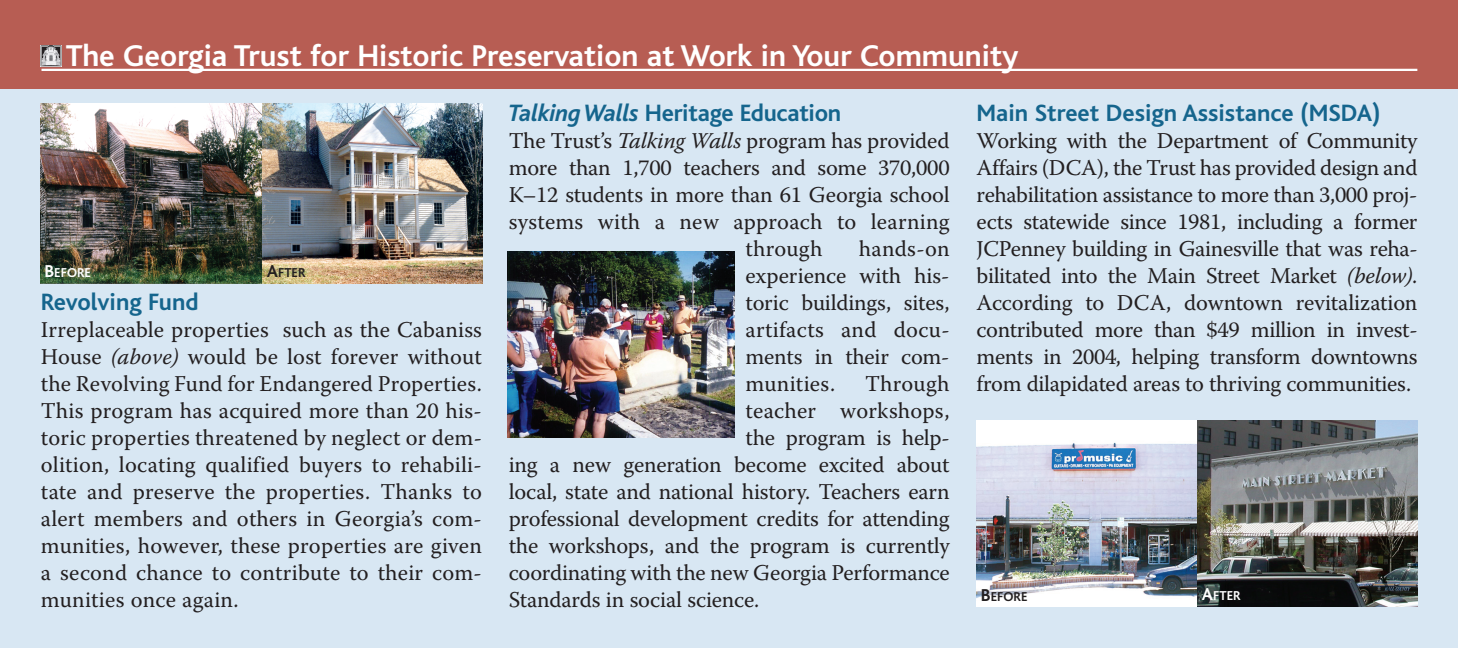
<style>
.page{position:relative;width:1458px;height:648px;background:#d8e7f3}
.page>*{position:absolute;margin:0;border:0;box-sizing:border-box;transform-origin:0 0}
.t1{font:700 31.5px "Bliss";color:#fff}
.t2{font:700 24.75px "Bliss";color:#15658d}
.t3{font:22.5px/27px "Warnock Pro";letter-spacing:-.01em;color:#231f20;text-align:justify}
.t4{font:22.5px "Warnock Pro";letter-spacing:.01em;color:#231f20}
.t5{font:700 13.5px "Bliss";color:#fff}
.t6{font:700 13.5px "Bliss";color:#231f20}
.s1{font-size:18px}
.s2{font-style:italic}
</style>
<div class="page">
<img style="left:40px;top:103px;width:222px;height:180px">
<img style="left:262px;top:103px;width:220px;height:180px">
<img style="left:977px;top:420px;width:220px;height:186px">
<img style="left:1197px;top:420px;width:220px;height:186px">
<img style="left:508px;top:252px;width:226px;height:185px">
<div style="left:0;top:0;width:1458px;height:89px;background:#b75d53"></div>
<hr style="left:42px;top:69px;width:1375px;height:2px;background:#fff">
<svg style="left:40px;top:45px;width:22px;height:22px"></svg>
<img style="left:41px;top:46px;width:21px;height:20px">
<h1 class="t1" style="left:66px;top:45px;width:954px">The Georgia Trust for Historic Preservation at Work in Your Community</h1>
<p class="t5" style="left:45px;top:269px;width:48px"><span class="s1">B</span>EFORE</p>
<p class="t6" style="left:267px;top:268px;width:40px"><span class="s1">A</span>FTER</p>
<p class="t2" style="left:41px;top:293px;width:159px">Revolving Fund</p>
<p class="t3" style="left:41px;top:318px;width:443px">Irreplaceable properties such as the Cabaniss House <span class="s2">(above)</span> would be lost forever without the Revolving Fund for Endangered Properties.<br>This program has acquired more than 20 his&shy;toric properties threatened by neglect or dem&shy;olition, locating qualified buyers to rehabili&shy;tate and preserve the properties. Thanks to alert members and others in Georgia’s com&shy;munities, however, these properties are given a second chance to contribute to their com&shy;munities once again.</p>
<p class="t2" style="left:509px;top:104px;width:334px"><span class="s2">Talking Walls</span> Heritage Education</p>
<p class="t3" style="left:509px;top:129px;width:442px">The Trust’s <span class="s2">Talking Walls</span> program has provided</p>
<p class="t3" style="left:509px;top:156px;width:442px">more than 1,700 teachers and some 370,000</p>
<p class="t3" style="left:509px;top:183px;width:443px">K–12 students in more than 61 Georgia school</p>
<p class="t4" style="left:509px;top:213px;width:442px">systems with a new approach to learning</p>
<p class="t4" style="left:746px;top:240px;width:78px">through</p>
<p class="t3" style="left:746px;top:237px;width:206px;text-indent:113px">hands-on experience with his&shy;toric buildings, sites, artifacts and docu&shy;ments in their com&shy;munities.</p>
<p class="t4" style="left:865px;top:375px;width:86px">Through</p>
<p class="t4" style="left:746px;top:402px;width:205px">teacher workshops,</p>
<p class="t3" style="left:746px;top:426px;width:206px">the program is help-</p>
<p class="t3" style="left:509px;top:453px;width:442px">ing a new generation become excited about</p>
<p class="t3" style="left:509px;top:480px;width:442px">local, state and national history. Teachers earn</p>
<p class="t3" style="left:509px;top:507px;width:443px">professional development credits for attending</p>
<p class="t3" style="left:509px;top:534px;width:443px">the workshops, and the program is currently</p>
<p class="t3" style="left:509px;top:561px;width:443px">coordinating with the new Georgia Performance</p>
<p class="t3" style="left:509px;top:588px;width:252px">Standards in social science.</p>
<p class="t2" style="left:977px;top:104px;width:406px">Main Street Design Assistance (MSDA)</p>
<p class="t3" style="left:977px;top:129px;width:443px">Working with the Department of Community Affairs (DCA), the Trust has provided design and rehabilitation assistance to more than 3,000 proj&shy;ects statewide since 1981, including a former JCPenney building in Gainesville that was reha&shy;bilitated into the Main Street Market <span class="s2">(below)</span>.<br>According to DCA, downtown revitalization contributed more than $49 million in invest&shy;ments in 2004, helping transform downtowns from dilapidated areas to thriving communities.</p>
<p class="t6" style="left:981px;top:592px;width:48px"><span class="s1">B</span>EFORE</p>
<p class="t5" style="left:1202px;top:591px;width:40px"><span class="s1">A</span>FTER</p>
</div>
